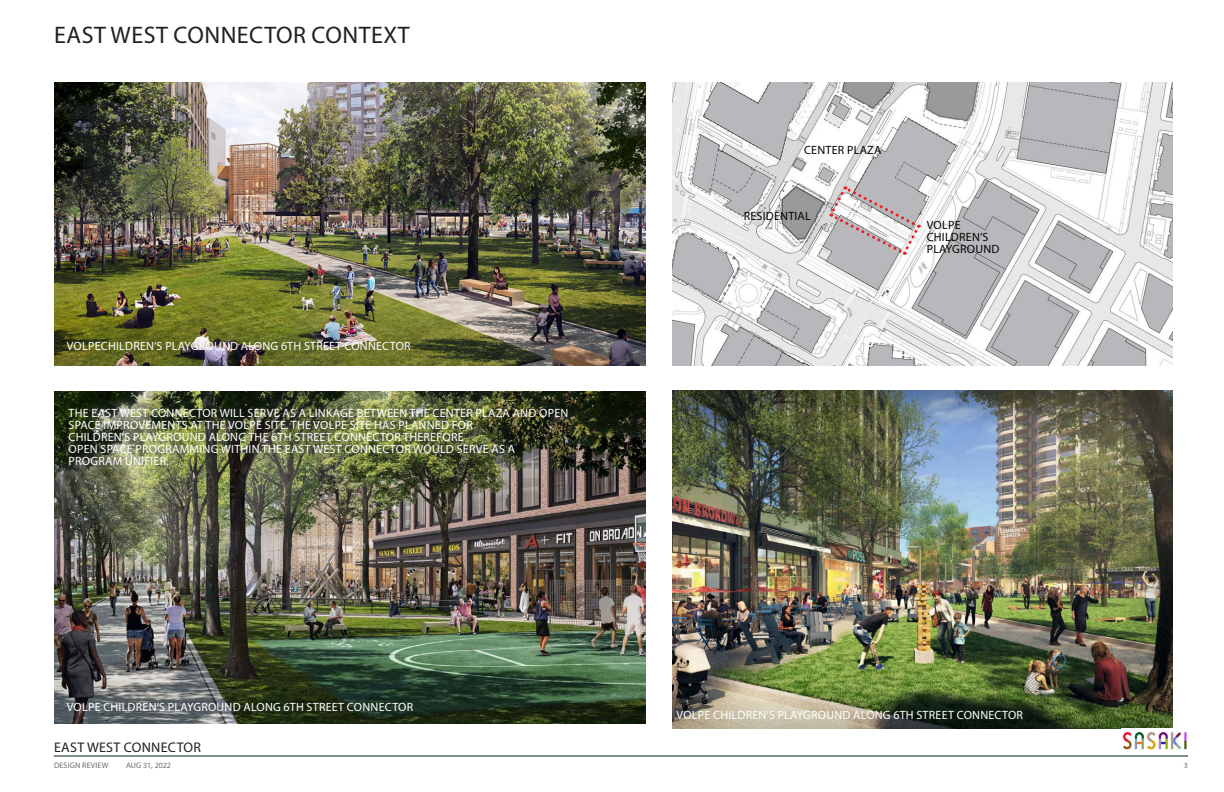
<style>
.page{position:relative;width:1224px;height:792px;background:#fff}
.page>*{position:absolute;margin:0;border:0;box-sizing:border-box;transform-origin:0 0}
.Page_Title_24_28{font:24px "Myriad Pro";letter-spacing:.02em;color:#231f20}
.t1{font:14px "Myriad Pro";letter-spacing:.02em;color:#231f20}
.t2{font:12px/12px "Myriad Pro";letter-spacing:.02em;color:#fff}
.t3{font:12px/12px "Myriad Pro";letter-spacing:.02em;color:#040503}
.t4{font:8px "Myriad Pro";letter-spacing:.02em;color:#6c6d70}
.t5{font:8px "Myriad Pro";color:#6c6d70}
</style>
<div class="page">
<img style="left:54px;top:391px;width:591px;height:333px">
<img style="left:672px;top:391px;width:501px;height:337px">
<img style="left:54px;top:82px;width:591px;height:284px">
<img style="left:672px;top:82px;width:501px;height:284px">
<svg style="left:828px;top:185px;width:93px;height:71px"></svg>
<hr style="left:54px;top:756px;width:1134px;height:1px;background:#041f22">
<img style="left:1122px;top:730px;width:66px;height:20px">
<p class="Page_Title_24_28" style="left:54px;top:20px;width:357px">EAST WEST CONNECTOR CONTEXT</p>
<p class="t2" style="left:67px;top:340px;width:345px">VOLPECHILDREN’S PLAYGROUND ALONG 6TH STREET CONNECTOR</p>
<p class="t2" style="left:69px;top:407px;width:501px">THE EAST WEST CONNECTOR WILL SERVE AS A LINKAGE BETWEEN THE CENTER PLAZA AND OPEN<br>SPACE IMPROVEMENTS AT THE VOLPE SITE. THE VOLPE SITE HAS PLANNED FOR</p>
<p class="t2" style="left:69px;top:431px;width:397px">CHILDREN’S PLAYGROUND ALONG THE 6TH STREET CONNECTOR THEREFORE</p>
<p class="t2" style="left:69px;top:443px;width:448px">OPEN SPACE PROGRAMMING WITHIN THE EAST WEST CONNECTOR WOULD SERVE AS A<br>PROGRAM UNIFIER.</p>
<p class="t2" style="left:67px;top:701px;width:348px">VOLPE CHILDREN’S PLAYGROUND ALONG 6TH STREET CONNECTOR</p>
<p class="t1" style="left:54px;top:739px;width:148px">EAST WEST CONNECTOR</p>
<p class="t4" style="left:54px;top:760px;width:56px">DESIGN REVIEW</p>
<p class="t5" style="left:126px;top:760px;width:47px">AUG 31, 2022</p>
<p class="t3" style="left:804px;top:144px;width:79px">CENTER PLAZA</p>
<p class="t3" style="left:744px;top:210px;width:69px">RESIDENTIAL</p>
<p class="t3" style="left:927px;top:219px;width:35px">VOLPE</p>
<p class="t3" style="left:927px;top:231px;width:74px">CHILDREN’S<br>PLAYGROUND</p>
<p class="t2" style="left:677px;top:709px;width:348px">VOLPE CHILDREN’S PLAYGROUND ALONG 6TH STREET CONNECTOR</p>
<p class="t4" style="left:1184px;top:760px;width:6px">3</p>
</div>
